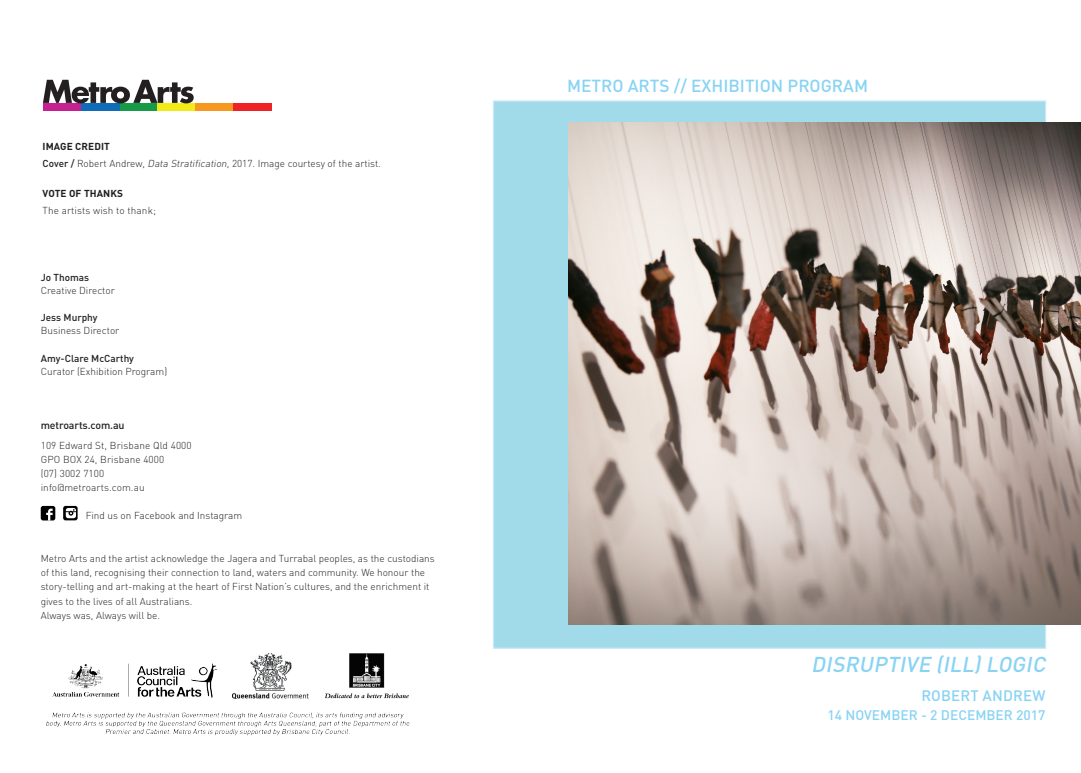
<style>
.page{position:relative;width:1081px;height:773px;background:#fff}
.page>*{position:absolute;margin:0;border:0;box-sizing:border-box;transform-origin:0 0}
.t1{font:italic 500 21.25px "DIN Pro";color:#89d3f4}
.t2{font:500 17.25px "DIN Pro";color:#89d3f4}
.t3{font:500 15px "DIN Pro";letter-spacing:.01em;color:#89d3f4}
.t4{font:500 13.75px "DIN Pro";color:#89d3f4}
.t5{font:500 10.62px "DIN Pro";letter-spacing:-.01em;color:#231f20}
.t6{font:300 10px/14.4px "DIN Pro";color:#231f20}
.t7{font:700 10px "DIN Pro";letter-spacing:.01em;color:#231f20}
.t8{font:500 10px "DIN Pro";color:#231f20}
.s1{font-weight:500}
.s2{font-style:italic}
</style>
<div class="page">
<div style="left:493px;top:100px;width:553px;height:548px;background:#a1dbea;border:1px solid #c6e8f9"></div>
<div style="left:43px;top:103px;width:38px;height:7px;background:#c52190"></div>
<div style="left:119px;top:103px;width:38px;height:7px;background:#179b48"></div>
<div style="left:157px;top:103px;width:38px;height:7px;background:#f2eb18"></div>
<div style="left:195px;top:103px;width:38px;height:7px;background:#f79921"></div>
<div style="left:233px;top:103px;width:39px;height:7px;background:#ed2426"></div>
<div style="left:81px;top:103px;width:38px;height:7px;background:#106cb6"></div>
<svg style="left:43px;top:80px;width:151px;height:23px"></svg>
<img style="left:569px;top:122px;width:512px;height:502px">
<div style="left:41px;top:506px;width:14px;height:14px;background:#000001;border-radius:2px"></div>
<svg style="left:46px;top:508px;width:7px;height:12px"></svg>
<svg style="left:63px;top:506px;width:15px;height:14px"></svg>
<svg style="left:66px;top:508px;width:10px;height:10px"></svg>
<img style="left:46px;top:653px;width:364px;height:83px">
<p class="t7" style="left:43px;top:140px;width:69px">IMAGE CREDIT</p>
<p class="t6" style="left:43px;top:156px;width:340px"><span class="s1">Cover /</span> Robert Andrew, <span class="s2">Data Stratification</span>, 2017. Image courtesy of the artist.</p>
<p class="t7" style="left:43px;top:186px;width:82px">VOTE OF THANKS</p>
<p class="t6" style="left:43px;top:202px;width:115px">The artists wish to thank;</p>
<p class="t8" style="left:41px;top:270px;width:50px">Jo Thomas</p>
<p class="t6" style="left:41px;top:282px;width:76px">Creative Director</p>
<p class="t6" style="left:41px;top:310px;width:80px;line-height:13.1px"><span class="s1">Jess Murphy<br></span>Business Director</p>
<p class="t6" style="left:41px;top:351px;width:128px;line-height:13.1px"><span class="s1">Amy-Clare McCarthy<br></span>Curator (Exhibition Program)</p>
<p class="t5" style="left:41px;top:417px;width:85px">metroarts.com.au</p>
<p class="t6" style="left:41px;top:438px;width:152px">109 Edward St, Brisbane Qld 4000</p>
<p class="t6" style="left:41px;top:452px;width:125px;line-height:13.8px">GPO BOX 24, Brisbane 4000 (07) 3002 7100</p>
<p class="t6" style="left:41px;top:479px;width:105px">info@metroarts.com.au</p>
<p class="t6" style="left:86px;top:507px;width:158px">Find us on Facebook and Instagram</p>
<p class="t6" style="left:41px;top:550px;width:395px">Metro Arts and the artist acknowledge the Jagera and Turrabal peoples, as the custodians of this land, recognising their connection to land, waters and community. We honour the story-telling and art-making at the heart of First Nation’s cultures, and the enrichment it gives to the lives of all Australians.<br>Always was, Always will be.</p>
<p class="t2" style="left:567px;top:74px;width:302px">METRO ARTS // EXHIBITION PROGRAM</p>
<p class="t1" style="left:811px;top:650px;width:240px">DISRUPTIVE (ILL)LOGIC</p>
<p class="t4" style="left:827px;top:705px;width:219px">14 NOVEMBER - 2 DECEMBER 2017</p>
<p class="t3" style="left:921px;top:685px;width:126px">ROBERT ANDREW</p>
</div>
